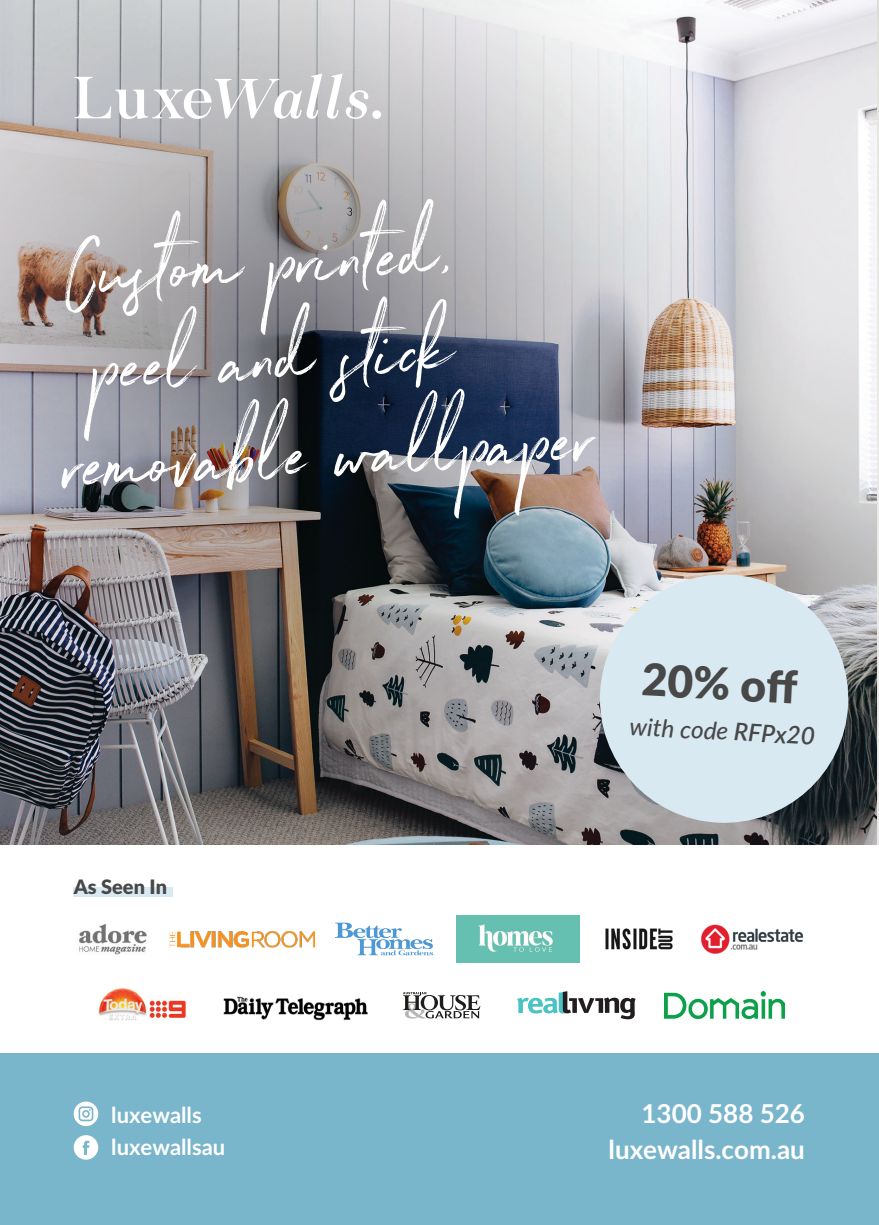
<style>
.page{position:relative;width:879px;height:1225px;background:#fff}
.page>*{position:absolute;margin:0;border:0;box-sizing:border-box;transform-origin:0 0}
.t1{font:92.4px "Northwell";color:#fff}
.t2{font:900 44.4px "Lato";color:#484848}
.t3{font:700 26px/36px "Lato";color:#fff;text-align:right}
.t4{font:italic 500 24.4px "Lato";color:#484848}
.t5{font:700 22px/32px "Lato";color:#fff}
.t6{font:900 19.8px "Lato";color:#484848}
.s1{font-weight:600}
</style>
<div class="page">
<img style="left:0;top:751px;width:876px;height:94px">
<img style="left:0;top:0;width:879px;height:751px">
<svg style="left:75px;top:74px;width:306px;height:45px"></svg>
<div style="left:0;top:1053px;width:879px;height:171px;background:#79b5cb"></div>
<div style="left:74px;top:887px;width:99px;height:10px;background:#d9e9f2"></div>
<svg style="left:596px;top:571px;width:255px;height:255px;background:#c4d0d7"></svg>
<svg style="left:74px;top:1135px;width:24px;height:24px"></svg>
<svg style="left:74px;top:1101px;width:24px;height:25px"></svg>
<img style="left:664px;top:991px;width:120px;height:27px">
<img style="left:79px;top:924px;width:68px;height:30px">
<img style="left:605px;top:928px;width:68px;height:22px">
<img style="left:456px;top:915px;width:123px;height:47px">
<img style="left:169px;top:931px;width:147px;height:17px">
<img style="left:701px;top:924px;width:103px;height:30px">
<img style="left:223px;top:996px;width:145px;height:25px">
<img style="left:336px;top:922px;width:99px;height:34px">
<svg style="left:517px;top:991px;width:118px;height:28px"></svg>
<svg style="left:403px;top:992px;width:77px;height:26px"></svg>
<img style="left:98px;top:988px;width:88px;height:33px">
<p class="t1" style="left:60px;top:206px;width:391px;rotate:-3deg">Custom printed,</p>
<p class="t1" style="left:89px;top:302px;width:363px;rotate:-3deg">peel and stick</p>
<p class="t1" style="left:60px;top:400px;width:534px;rotate:-3deg">removable wallpaper</p>
<p class="t6" style="left:74px;top:871px;width:95px">As Seen In</p>
<p class="t2" style="left:644px;top:646px;width:142px;rotate:3deg">20% off</p>
<p class="t4" style="left:630px;top:708px;width:187px;rotate:3deg">with code <span class="s1">RFPx20</span></p>
<p class="t5" style="left:111px;top:1097px;width:116px">luxewalls luxewallsau</p>
<p class="t3" style="left:608px;top:1094px;width:198px">1300 588 526 luxewalls.com.au</p>
</div>
